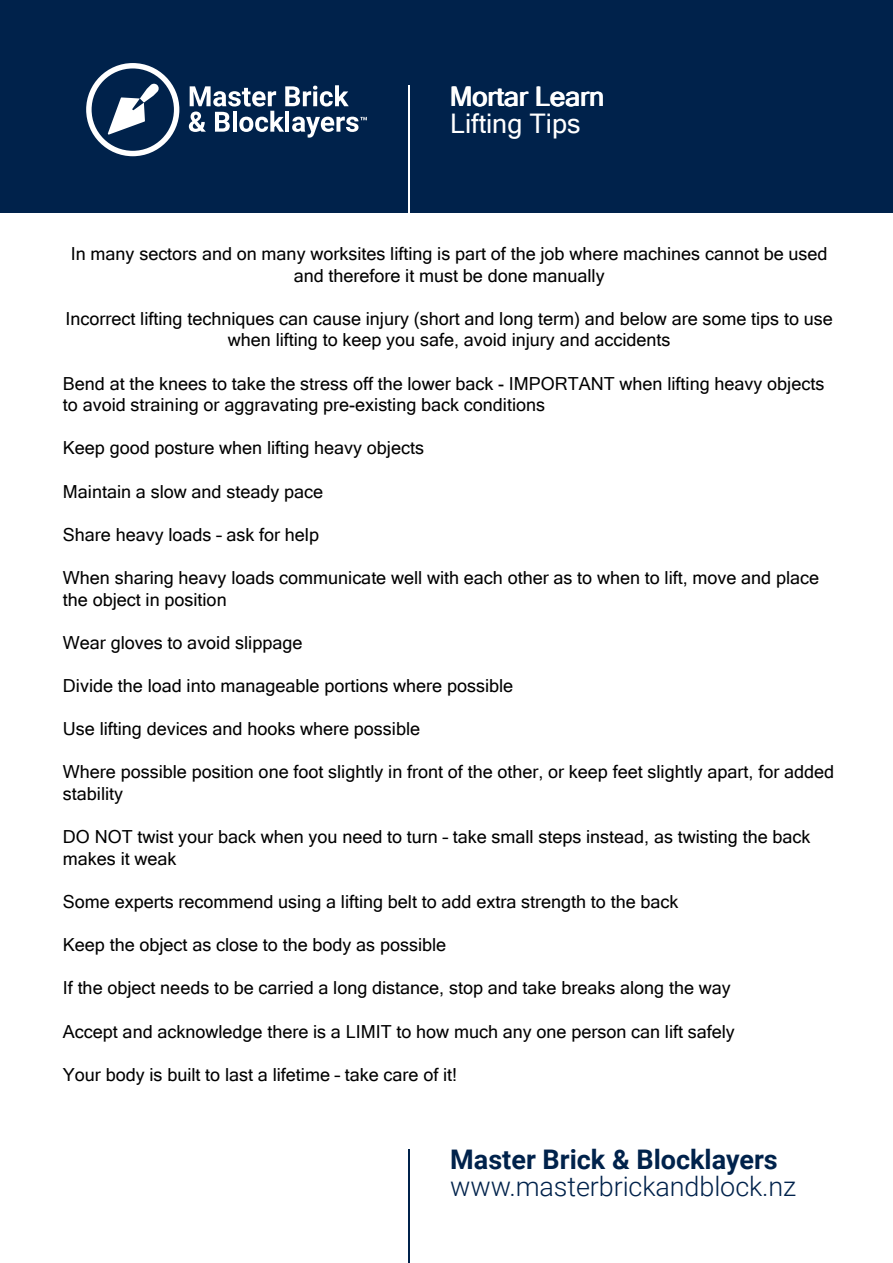
<style>
.page{position:relative;width:893px;height:1263px;background:#fff}
.page>*{position:absolute;margin:0;border:0;box-sizing:border-box;transform-origin:0 0}
.t1{font:300 27px "Roboto";letter-spacing:-.005em;color:#00224b}
.t2{font:700 27px "Roboto";color:#00224b}
.t3{font:27px/27px "Microsoft Sans Serif";color:#fff}
.t4{font:18px/21.6px "Microsoft Sans Serif";color:#000}
</style>
<div class="page">
<div style="left:0;top:0;width:893px;height:213px;background:#00224b"></div>
<hr style="left:408px;top:86px;width:2px;height:139px;background:#fff">
<hr style="left:408px;top:1149px;width:2px;height:114px;background:#00224b">
<svg style="left:86px;top:63px;width:93px;height:93px"></svg>
<svg style="left:189px;top:85px;width:178px;height:53px"></svg>
<h1 class="t3" style="left:450px;top:84px;width:156px">Mortar Learn<br>Lifting Tips</h1>
<p class="t4" style="left:71px;top:244px;width:758px;text-align:center">In many sectors and on many worksites lifting is part of the job where machines cannot be used and therefore it must be done manually</p>
<p class="t4" style="left:66px;top:309px;width:769px;text-align:center">Incorrect lifting techniques can cause injury (short and long term) and below are some tips to use when lifting to keep you safe, avoid injury and accidents</p>
<p class="t4" style="left:63px;top:373px;width:763px">Bend at the knees to take the stress off the lower back - IMPORTANT when lifting heavy objects to avoid straining or aggravating pre-existing back conditions</p>
<p class="t4" style="left:63px;top:438px;width:363px">Keep good posture when lifting heavy objects</p>
<p class="t4" style="left:63px;top:481px;width:262px">Maintain a slow and steady pace</p>
<p class="t4" style="left:63px;top:525px;width:258px">Share heavy loads – ask for help</p>
<p class="t4" style="left:63px;top:568px;width:758px">When sharing heavy loads communicate well with each other as to when to lift, move and place the object in position</p>
<p class="t4" style="left:63px;top:633px;width:241px">Wear gloves to avoid slippage</p>
<p class="t4" style="left:63px;top:676px;width:452px">Divide the load into manageable portions where possible</p>
<p class="t4" style="left:63px;top:719px;width:359px">Use lifting devices and hooks where possible</p>
<p class="t4" style="left:63px;top:762px;width:773px">Where possible position one foot slightly in front of the other, or keep feet slightly apart, for added stability</p>
<p class="t4" style="left:63px;top:827px;width:749px">DO NOT twist your back when you need to turn – take small steps instead, as twisting the back makes it weak</p>
<p class="t4" style="left:63px;top:892px;width:617px">Some experts recommend using a lifting belt to add extra strength to the back</p>
<p class="t4" style="left:63px;top:935px;width:385px">Keep the object as close to the body as possible</p>
<p class="t4" style="left:63px;top:978px;width:669px">If the object needs to be carried a long distance, stop and take breaks along the way</p>
<p class="t4" style="left:63px;top:1021px;width:673px">Accept and acknowledge there is a LIMIT to how much any one person can lift safely</p>
<p class="t4" style="left:63px;top:1065px;width:396px">Your body is built to last a lifetime – take care of it!</p>
<h1 class="t2" style="left:450px;top:1141px;width:329px">Master Brick &amp; Blocklayers</h1>
<h1 class="t1" style="left:450px;top:1168px;width:348px">www.masterbrickandblock.nz</h1>
</div>
